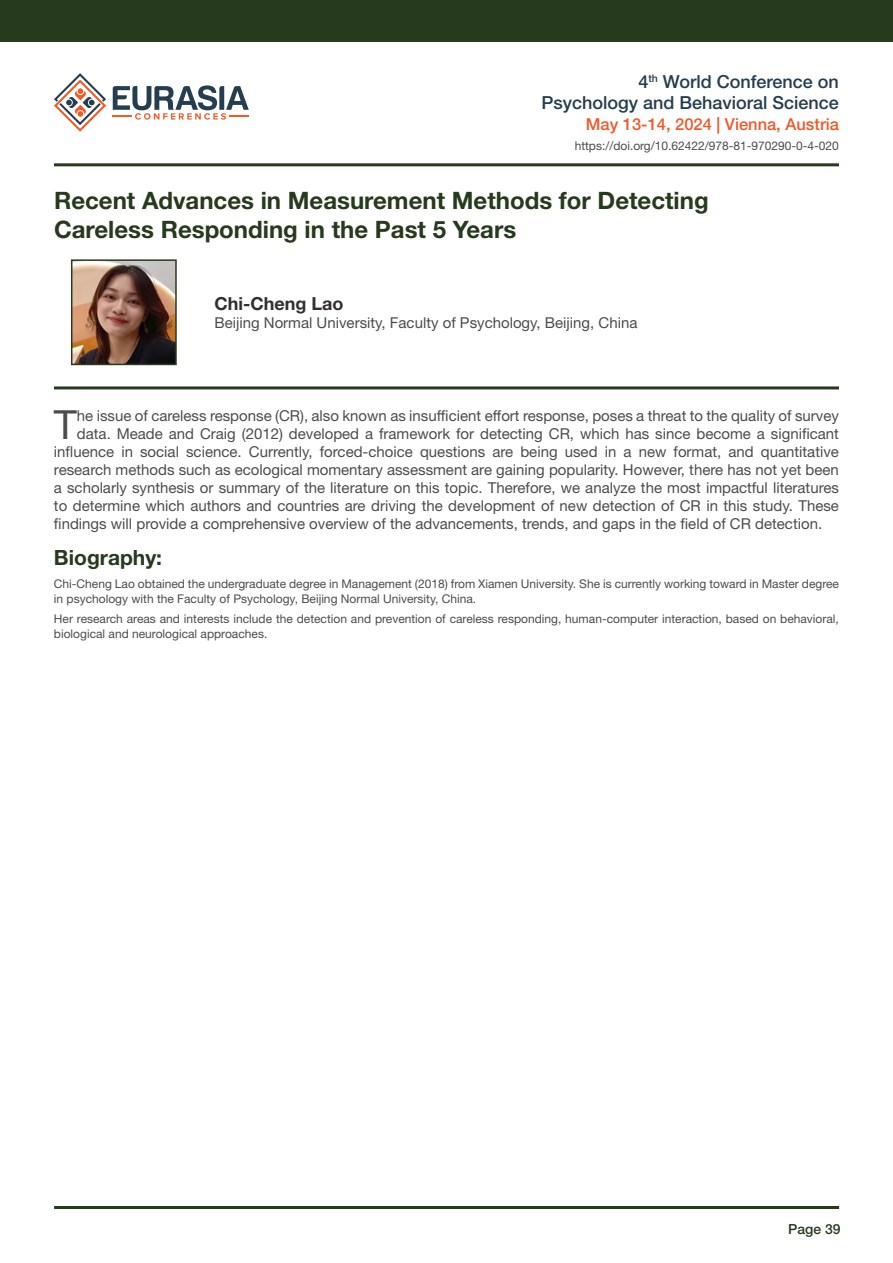
<style>
.page{position:relative;width:893px;height:1263px;background:#fff}
.page>*{position:absolute;margin:0;border:0;box-sizing:border-box;transform-origin:0 0}
.t1{font:40.2px "Helvetica Neue LT Std";color:#4b4c4d}
.t2{font:700 24px/28.8px "Helvetica Neue LT Std";color:#263a1d}
.t3{font:700 21px "Helvetica Neue LT Std";color:#263a1d}
.t4{font:500 18px/21.6px "Helvetica Neue LT Std";color:#243d50;text-align:right}
.t5{font:700 18px "Helvetica Neue LT Std";color:#312f30}
.t6{font:500 16.5px "Helvetica Neue LT Std";color:#f1592a}
.t7{font:15px "Helvetica Neue LT Std";color:#4b4c4d}
.t8{font:500 13.95px "Helvetica Neue LT Std";color:#263a1d}
.t9{font:12px/14.4px "Helvetica Neue LT Std";color:#4b4c4d}
</style>
<div class="page">
<div style="left:0;top:0;width:893px;height:41px;background:#263a1d"></div>
<hr style="left:54px;top:1206px;width:785px;height:3px;background:#263a1d">
<hr style="left:54px;top:163px;width:785px;height:3px;background:#263a1d">
<svg style="left:113px;top:85px;width:136px;height:35px"></svg>
<svg style="left:54px;top:73px;width:52px;height:59px"></svg>
<img style="left:74px;top:262px;width:100px;height:100px">
<div style="left:71px;top:259px;width:106px;height:106px;border:2px solid #263a1d"></div>
<hr style="left:54px;top:386px;width:785px;height:3px;background:#263a1d">
<p class="t4" style="left:541px;top:70px;width:299px">4<sup>th</sup> World Conference on<br>Psychology and Behavioral Science</p>
<p class="t6" style="left:586px;top:114px;width:254px">May 13-14, 2024 | Vienna, Austria</p>
<p class="t9" style="left:575px;top:139px;width:266px">https://doi.org/10.62422/978-81-970290-0-4-020</p>
<p class="t2" style="left:54px;top:186px;width:656px">Recent Advances in Measurement Methods for Detecting<br>Careless Responding in the Past 5 Years</p>
<p class="t5" style="left:214px;top:292px;width:131px">Chi-Cheng Lao</p>
<p class="t7" style="left:214px;top:313px;width:425px">Beijing Normal University, Faculty of Psychology, Beijing, China</p>
<p class="t1" style="left:54px;top:401px;width:25px">T</p>
<p class="t7" style="left:77px;top:407px;width:763px">he issue of careless response (CR), also known as insufficient effort response, poses a threat to the quality of survey</p>
<p class="t7" style="left:77px;top:425px;width:763px">data. Meade and Craig (2012) developed a framework for detecting CR, which has since become a significant</p>
<p class="t7" style="left:54px;top:443px;width:786px">influence in social science. Currently, forced-choice questions are being used in a new format, and quantitative</p>
<p class="t7" style="left:54px;top:461px;width:786px">research methods such as ecological momentary assessment are gaining popularity. However, there has not yet been</p>
<p class="t7" style="left:54px;top:479px;width:786px">a scholarly synthesis or summary of the literature on this topic. Therefore, we analyze the most impactful literatures</p>
<p class="t7" style="left:54px;top:497px;width:786px">to determine which authors and countries are driving the development of new detection of CR in this study. These</p>
<p class="t7" style="left:54px;top:515px;width:770px">findings will provide a comprehensive overview of the advancements, trends, and gaps in the field of CR detection.</p>
<p class="t3" style="left:54px;top:545px;width:110px">Biography:</p>
<p class="t9" style="left:54px;top:576px;width:786px">Chi-Cheng Lao obtained the undergraduate degree in Management (2018) from Xiamen University. She is currently working toward in Master degree in psychology with the Faculty of Psychology, Beijing Normal University, China.</p>
<p class="t9" style="left:54px;top:612px;width:786px">Her research areas and interests include the detection and prevention of careless responding, human-computer interaction, based on behavioral, biological and neurological approaches.</p>
<p class="t8" style="left:788px;top:1221px;width:54px">Page 39</p>
</div>
